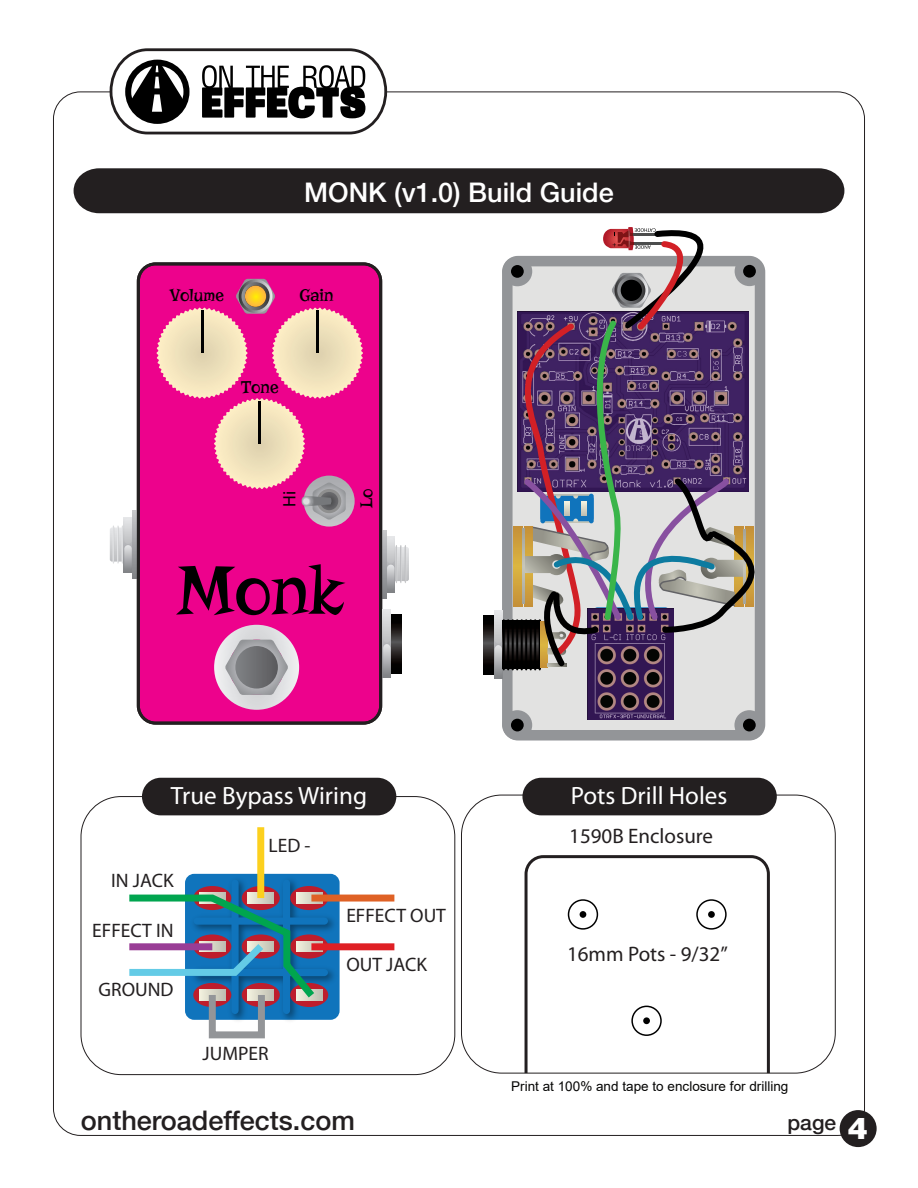
<style>
.page{position:relative;width:918px;height:1188px;background:#fff}
.page>*{position:absolute;margin:0;border:0;box-sizing:border-box;transform-origin:0 0}
.t1{font:72px "Risque";color:#000}
.t2{font:900 30px "Helvetica LT";color:#fff}
.t3{font:500 27px "Helvetica Neue LT";color:#231f20}
.t4{font:500 27px "Helvetica Neue LT";color:#fff}
.t5{font:25.05px "Myriad Pro";color:#fff}
.t6{font:21px "Myriad Pro";color:#231f20}
.t7{font:500 21px "Helvetica Neue LT";color:#231f20}
.t8{font:19.5px "Myriad Pro";color:#231f20}
.t9{font:18px "Risque";color:#000}
.t10{font:18px "Myriad Pro";color:#000}
.t11{font:13.5px "Arial";color:#050504}
</style>
<div class="page">
<div style="left:138px;top:264px;width:243px;height:459px;background:#ed028c;border-radius:17px"></div>
<svg style="left:110px;top:525px;width:14px;height:39px"></svg>
<svg style="left:124px;top:517px;width:8px;height:56px"></svg>
<svg style="left:132px;top:511px;width:4px;height:68px"></svg>
<svg style="left:124px;top:518px;width:8px;height:26px"></svg>
<svg style="left:124px;top:545px;width:8px;height:26px"></svg>
<svg style="left:395px;top:545px;width:14px;height:38px"></svg>
<svg style="left:387px;top:537px;width:8px;height:55px"></svg>
<svg style="left:382px;top:530px;width:5px;height:68px"></svg>
<svg style="left:387px;top:538px;width:7px;height:26px"></svg>
<svg style="left:387px;top:565px;width:7px;height:26px"></svg>
<svg style="left:214px;top:625px;width:85px;height:85px"></svg>
<svg style="left:235px;top:646px;width:43px;height:43px"></svg>
<div style="left:137px;top:262px;width:245px;height:463px;border:3px solid #231f20;border-radius:17px"></div>
<div style="left:382px;top:610px;width:9px;height:68px;background:#85878a"></div>
<svg style="left:383px;top:611px;width:8px;height:61px"></svg>
<svg style="left:391px;top:614px;width:11px;height:60px"></svg>
<svg style="left:108px;top:48px;width:281px;height:87px"></svg>
<div style="left:840px;top:1110px;width:37px;height:37px;background:#231f20;border-radius:50%"></div>
<div style="left:74px;top:168px;width:770px;height:45px;background:#231f20"></div>
<div style="left:507px;top:261px;width:253px;height:474px;background:#e2e2e1;border-radius:11px"></div>
<div style="left:502px;top:256px;width:263px;height:485px;border:10px solid #939598;border-radius:11px"></div>
<div style="left:734px;top:710px;width:30px;height:30px;background:#939598;border-radius:50%"></div>
<div style="left:743px;top:719px;width:13px;height:12px;background:#000;border-radius:50%"></div>
<div style="left:502px;top:710px;width:30px;height:30px;background:#939598;border-radius:50%"></div>
<div style="left:511px;top:719px;width:13px;height:12px;background:#000;border-radius:50%"></div>
<div style="left:494px;top:611px;width:9px;height:68px;background:#828487"></div>
<svg style="left:483px;top:615px;width:11px;height:60px"></svg>
<img style="left:588px;top:677px;width:85px;height:42px">
<img style="left:187px;top:874px;width:153px;height:153px">
<svg style="left:129px;top:880px;width:199px;height:134px"></svg>
<div style="left:209px;top:991px;width:56px;height:47px;border:7px solid #939598"></div>
<div style="left:257px;top:827px;width:7px;height:71px;background:#fcd01e"></div>
<div style="left:311px;top:895px;width:83px;height:7px;background:#df6125"></div>
<div style="left:311px;top:943px;width:83px;height:7px;background:#df1f25"></div>
<div style="left:142px;top:778px;width:254px;height:37px;background:#231f20;border-radius:19px"></div>
<div style="left:522px;top:778px;width:255px;height:37px;background:#231f20;border-radius:19px"></div>
<svg style="left:523px;top:855px;width:248px;height:219px"></svg>
<svg style="left:304px;top:476px;width:51px;height:51px"></svg>
<svg style="left:495px;top:227px;width:271px;height:450px"></svg>
<svg style="left:157px;top:279px;width:202px;height:241px"></svg>
<svg style="left:239px;top:279px;width:33px;height:34px"></svg>
<svg style="left:241px;top:282px;width:29px;height:28px"></svg>
<svg style="left:245px;top:286px;width:21px;height:21px"></svg>
<svg style="left:631px;top:1006px;width:31px;height:30px"></svg>
<div style="left:643px;top:1017px;width:7px;height:7px;background:#000;border-radius:50%"></div>
<svg style="left:568px;top:899px;width:30px;height:31px"></svg>
<div style="left:580px;top:911px;width:6px;height:7px;background:#000;border-radius:50%"></div>
<svg style="left:696px;top:899px;width:31px;height:31px"></svg>
<div style="left:708px;top:911px;width:7px;height:7px;background:#000;border-radius:50%"></div>
<h3 class="t4" style="left:304px;top:176px;width:311px">MONK (v1.0) Build Guide</h3>
<p class="t9" style="left:169px;top:284px;width:56px">Volume</p>
<p class="t9" style="left:299px;top:284px;width:36px">Gain</p>
<p class="t9" style="left:241px;top:376px;width:39px">Tone</p>
<p class="t10" style="left:280px;top:507px;width:18px;rotate:-90deg">Hi</p>
<p class="t9" style="left:356px;top:508px;width:21px;rotate:-90deg">Lo</p>
<h1 class="t1" style="left:177px;top:549px;width:168px">Monk</h1>
<p class="t5" style="left:171px;top:782px;width:198px">True Bypass Wiring</p>
<p class="t5" style="left:571px;top:782px;width:158px">Pots Drill Holes</p>
<p class="t6" style="left:569px;top:825px;width:145px">1590B Enclosure</p>
<p class="t8" style="left:269px;top:835px;width:43px">LED -</p>
<p class="t8" style="left:111px;top:870px;width:64px">IN JACK</p>
<p class="t8" style="left:92px;top:920px;width:83px">EFFECT IN</p>
<p class="t8" style="left:99px;top:979px;width:77px">GROUND</p>
<p class="t8" style="left:346px;top:905px;width:101px">EFFECT OUT</p>
<p class="t8" style="left:346px;top:954px;width:82px">OUT JACK</p>
<p class="t6" style="left:567px;top:943px;width:162px">16mm Pots - 9/32”</p>
<p class="t8" style="left:203px;top:1043px;width:68px">JUMPER</p>
<p class="t11" style="left:511px;top:1077px;width:279px">Print at 100% and tape to enclosure for drilling</p>
<h3 class="t3" style="left:81px;top:1104px;width:276px">ontheroadeffects.com</h3>
<p class="t7" style="left:788px;top:1110px;width:50px">page</p>
<h2 class="t2" style="left:848px;top:1109px;width:22px">4</h2>
</div>
